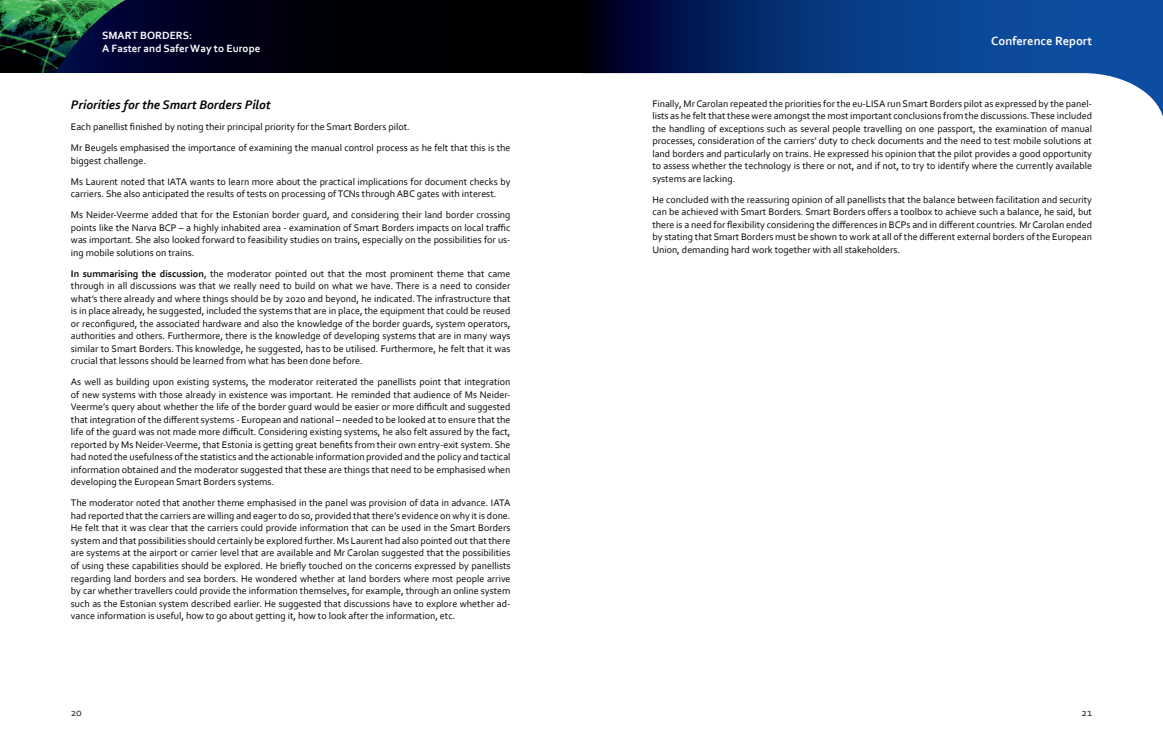
<style>
.page{position:relative;width:1163px;height:752px;background:#fff}
.page>*{position:absolute;margin:0;border:0;box-sizing:border-box;transform-origin:0 0}
.t1{font:italic 700 13px "Corbel";color:#040503}
.t2{font:700 12.5px "Corbel";color:#fff}
.t3{font:700 11px/13.2px "Corbel";color:#fff}
.t4{font:11px "Corbel";color:#231f20}
.t5{font:10px/12.5px "Corbel";color:#040503;text-align:justify}
.s1{font-weight:700}
</style>
<div class="page">
<svg style="left:581px;top:0;width:581px;height:114px"></svg>
<svg style="left:145px;top:0;width:436px;height:73px;background:#00000c"></svg>
<img style="left:0;top:0;width:145px;height:73px">
<p class="t3" style="left:102px;top:28px;width:160px">SMART BORDERS:<br>A Faster and Safer Way to Europe</p>
<p class="t2" style="left:991px;top:33px;width:102px">Conference Report</p>
<h1 class="t1" style="left:71px;top:97px;width:201px">Priorities for the Smart Borders Pilot</h1>
<p class="t5" style="left:71px;top:116px;width:441px;line-height:21px">Each panellist finished by noting their principal priority for the Smart Borders pilot.<br>Mr Beugels emphasised the importance of examining the manual control process as he felt that this is the</p>
<p class="t5" style="left:71px;top:149px;width:441px;line-height:21px">biggest challenge.<br>Ms Laurent noted that IATA wants to learn more about the practical implications for document checks by</p>
<p class="t5" style="left:71px;top:183px;width:441px;line-height:21px">carriers. She also anticipated the results of tests on processing of TCNs through ABC gates with interest.<br>Ms Neider-Veerme added that for the Estonian border guard, and considering their land border crossing</p>
<p class="t5" style="left:71px;top:221px;width:441px">points like the Narva BCP – a highly inhabited area - examination of Smart Borders impacts on local traffic was important. She also looked forward to feasibility studies on trains, especially on the possibilities for us&shy;ing mobile solutions on trains.</p>
<p class="t5" style="left:71px;top:267px;width:441px"><span class="s1">In summarising the discussion</span>, the moderator pointed out that the most prominent theme that came through in all discussions was that we really need to build on what we have. There is a need to consider what’s there already and where things should be by 2020 and beyond, he indicated. The infrastructure that is in place already, he suggested, included the systems that are in place, the equipment that could be reused or reconfigured, the associated hardware and also the knowledge of the border guards, system operators, authorities and others. Furthermore, there is the knowledge of developing systems that are in many ways similar to Smart Borders. This knowledge, he suggested, has to be utilised. Furthermore, he felt that it was crucial that lessons should be learned from what has been done before.</p>
<p class="t5" style="left:71px;top:375px;width:441px">As well as building upon existing systems, the moderator reiterated the panellists point that integration of new systems with those already in existence was important. He reminded that audience of Ms Neider-Veerme’s query about whether the life of the border guard would be easier or more difficult and suggested that integration of the different systems - European and national – needed to be looked at to ensure that the life of the guard was not made more difficult. Considering existing systems, he also felt assured by the fact, reported by Ms Neider-Veerme, that Estonia is getting great benefits from their own entry-exit system. She had noted the usefulness of the statistics and the actionable information provided and the policy and tactical information obtained and the moderator suggested that these are things that need to be emphasised when developing the European Smart Borders systems.</p>
<p class="t5" style="left:71px;top:496px;width:441px">The moderator noted that another theme emphasised in the panel was provision of data in advance. IATA had reported that the carriers are willing and eager to do so, provided that there’s evidence on why it is done.<br>He felt that it was clear that the carriers could provide information that can be used in the Smart Borders system and that possibilities should certainly be explored further. Ms Laurent had also pointed out that there are systems at the airport or carrier level that are available and Mr Carolan suggested that the possibilities of using these capabilities should be explored. He briefly touched on the concerns expressed by panellists regarding land borders and sea borders. He wondered whether at land borders where most people arrive by car whether travellers could provide the information themselves, for example, through an online system such as the Estonian system described earlier. He suggested that discussions have to explore whether ad&shy;vance information is useful, how to go about getting it, how to look after the information, etc.</p>
<p class="t5" style="left:652px;top:97px;width:441px">Finally, Mr Carolan repeated the priorities for the eu-LISA run Smart Borders pilot as expressed by the panel&shy;lists as he felt that these were amongst the most important conclusions from the discussions. These included the handling of exceptions such as several people travelling on one passport, the examination of manual processes, consideration of the carriers’ duty to check documents and the need to test mobile solutions at land borders and particularly on trains. He expressed his opinion that the pilot provides a good opportunity to assess whether the technology is there or not, and if not, to try to identify where the currently available systems are lacking.</p>
<p class="t5" style="left:652px;top:193px;width:441px">He concluded with the reassuring opinion of all panellists that the balance between facilitation and security can be achieved with Smart Borders. Smart Borders offers a toolbox to achieve such a balance, he said, but there is a need for flexibility considering the differences in BCPs and in different countries. Mr Carolan ended by stating that Smart Borders must be shown to work at all of the different external borders of the European Union, demanding hard work together with all stakeholders.</p>
<p class="t4" style="left:71px;top:705px;width:13px">20</p>
<p class="t4" style="left:1081px;top:705px;width:12px">21</p>
</div>
